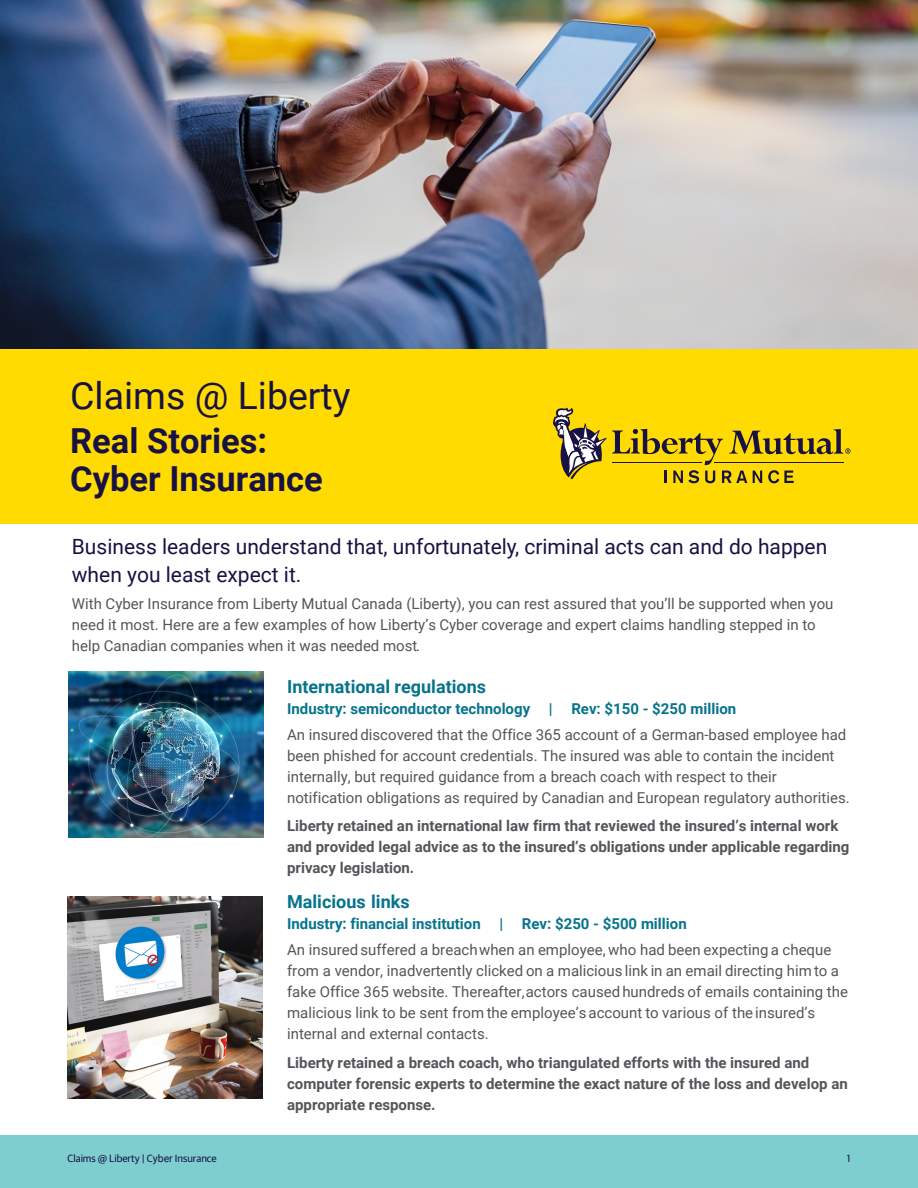
<style>
.page{position:relative;width:918px;height:1188px;background:#fff}
.page>*{position:absolute;margin:0;border:0;box-sizing:border-box;transform-origin:0 0}
.t1{font:37.5px "Roboto";color:#171243}
.t2{font:700 34.5px/37.5px "Roboto";color:#171243}
.t3{font:21px/28.5px "Roboto";color:#171243}
.t4{font:700 18px "Roboto";color:#06748c}
.t5{font:15px/21px "Roboto";color:#54555a}
.t6{font:700 15px/21px "Roboto";color:#54555a}
.t7{font:15px/21px "Roboto";color:#54555a}
.t8{font:700 15px "Roboto";color:#06748c}
.t9{font:10.5px "Guardian Sans";color:#171243}
.s1{font-style:inherit}
.s2{font-family:"Roboto"}
</style>
<div class="page">
<div style="left:0;top:1135px;width:918px;height:53px;background:#7eced0"></div>
<div style="left:0;top:348px;width:918px;height:176px;background:#ffdb01"></div>
<img style="left:0;top:0;width:918px;height:349px">
<svg style="left:553px;top:408px;width:297px;height:75px"></svg>
<img style="left:68px;top:672px;width:196px;height:165px">
<img style="left:67px;top:897px;width:195px;height:202px">
<p class="t1" style="left:70px;top:369px;width:282px">Claims @ Liberty</p>
<p class="t2" style="left:70px;top:421px;width:254px">Real Stories:<br>Cyber Insurance</p>
<p class="t3" style="left:72px;top:531px;width:757px">Business leaders understand that, unfortunately, criminal acts can and do happen when you least expect it.</p>
<p class="t7" style="left:72px;top:593px;width:763px">With Cyber Insurance from Liberty Mutual Canada (Liberty), you can rest assured that you’ll be supported when you need it most. Here are a few examples of how Liberty’s Cyber coverage and expert claims handling stepped in to help Canadian companies <span class="s1">when</span> it was <span class="s1">needed most</span>.</p>
<p class="t4" style="left:287px;top:674px;width:200px">International <span class="s1">r</span>egulations</p>
<p class="t8" style="left:287px;top:698px;width:451px">Industry: semiconductor technology | Rev: $150 - $250 million</p>
<p class="t5" style="left:287px;top:723px;width:564px">An insured discovered that the Office 365 account of a German-based employee had been phished for account credentials. The insured was able to contain the incident internally, but required guidance from a breach coach with respect to their notification obligations as required by Canadian and European regulatory authorities.</p>
<p class="t6" style="left:287px;top:815px;width:564px">Liberty retained an international law firm that reviewed the insured’s internal work and provided legal advice as to the insured’s obligations under applicable regarding privacy legislation.</p>
<p class="t4" style="left:287px;top:889px;width:124px">Malicious <span class="s1">l</span>inks</p>
<p class="t8" style="left:287px;top:913px;width:401px">Industry: financial institution | Rev: $250 - $500 million</p>
<p class="t5" style="left:287px;top:939px;width:562px">An insured suffered a breach when an employee, who had been expecting a cheque from a vendor, inadvertently clicked on a malicious link in an email directing him to a fake Office 365 website. Thereafter, actors caused hundreds of emails containing the malicious link to be sent from the employee’s account to various of the insured’s internal and external contacts.</p>
<p class="t6" style="left:287px;top:1051px;width:562px">Liberty retained a breach coach, who triangulated efforts with the insured and computer forensic experts to determine the exact nature of the loss and develop an appropriate response.</p>
<p class="t9" style="left:68px;top:1151px;width:151px">Claims @ Liberty | C<span class="s2">yber</span> Insurance</p>
<p class="t9" style="left:847px;top:1151px;width:5px">1</p>
</div>
